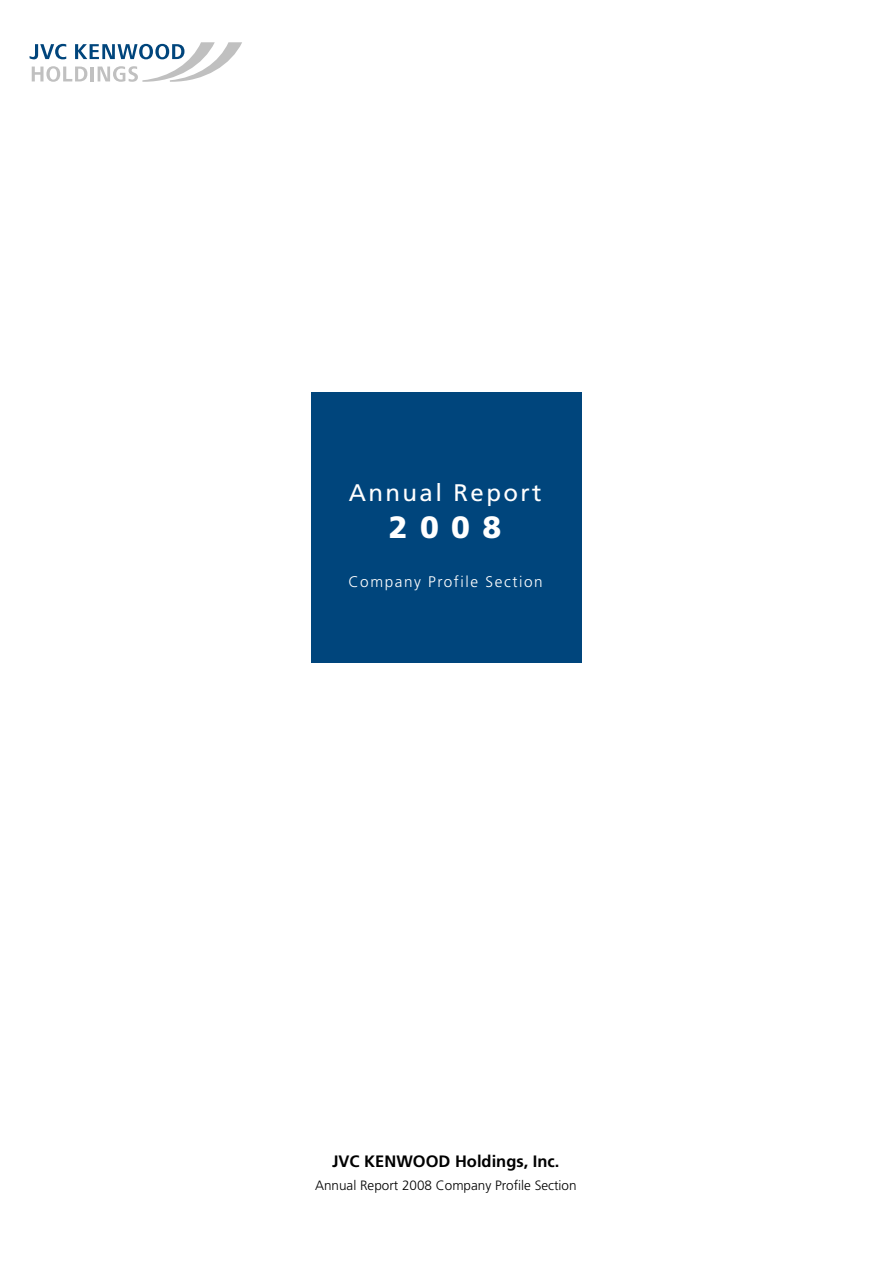
<style>
.page{position:relative;width:893px;height:1263px;background:#fff}
.page>*{position:absolute;margin:0;border:0;box-sizing:border-box;transform-origin:0 0}
.t1{font:900 30.75px "Frutiger LT Std";color:#fff}
.t2{font:24px "Frutiger LT Std";letter-spacing:.1em;color:#fff}
.t3{font:700 16.5px "Frutiger LT Std";color:#000}
.t4{font:300 15.3px "Frutiger LT Std";letter-spacing:.1em;color:#fff}
.t5{font:300 13.5px "Frutiger LT Std";color:#000}
</style>
<div class="page">
<div style="left:311px;top:392px;width:270px;height:270px;background:#00457c"></div>
<svg style="left:30px;top:42px;width:212px;height:40px"></svg>
<h2 class="t2" style="left:349px;top:478px;width:194px">Annual Report</h2>
<h1 class="t1" style="left:389px;top:509px;width:114px">2008</h1>
<p class="t4" style="left:348px;top:573px;width:196px">Company Profile Section</p>
<p class="t3" style="left:332px;top:1151px;width:229px">JVC KENWOOD Holdings, Inc.</p>
<p class="t5" style="left:315px;top:1178px;width:263px">Annual Report 2008 Company Profile Section</p>
</div>
